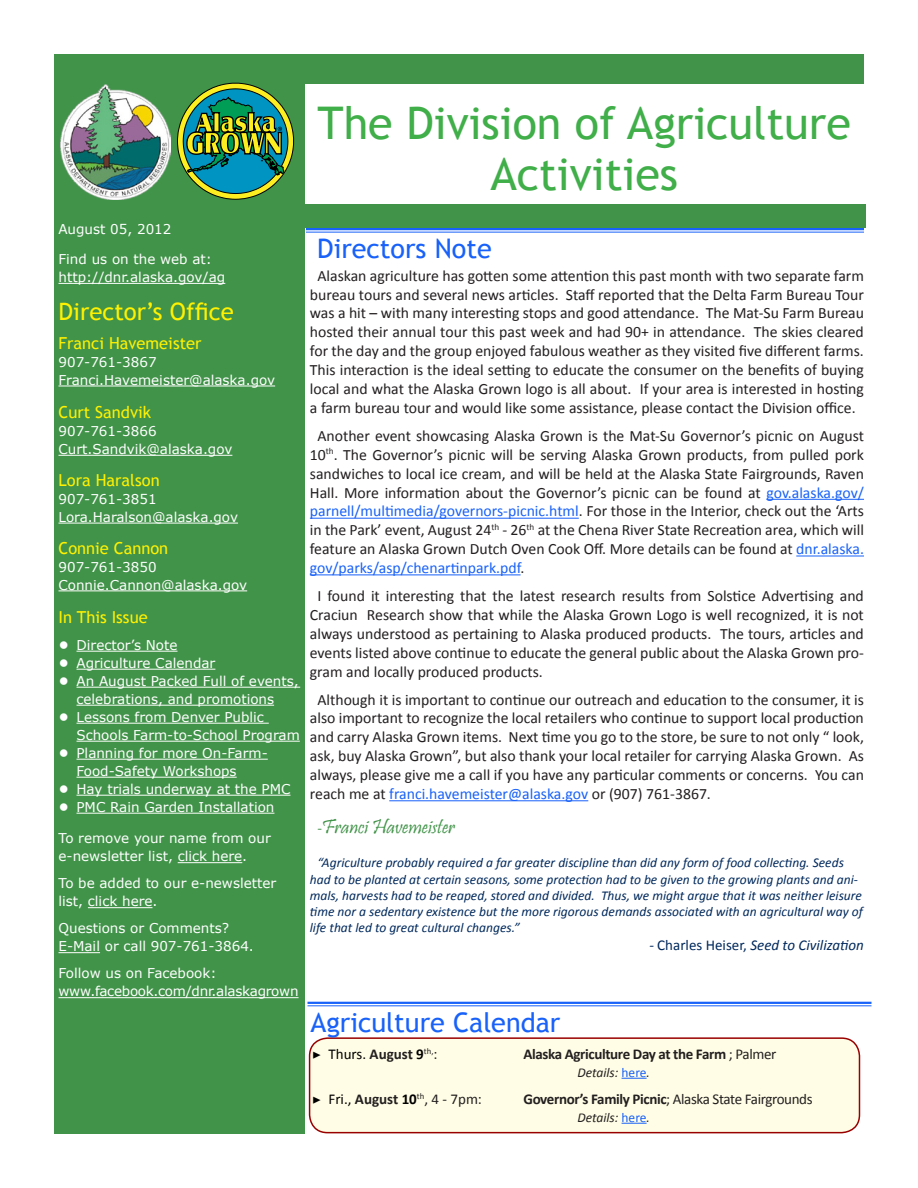
<style>
.page{position:relative;width:918px;height:1188px;background:#fff}
.page>*{position:absolute;margin:0;border:0;box-sizing:border-box;transform-origin:0 0}
.t1{font:45px/51px "Trebuchet MS";color:#40ae49;text-align:center}
.Section_Title{font:27px "Trebuchet MS";color:#1861f9}
.t2{font:24px "Trebuchet MS";color:#fff101}
.Article_with_Indent{font:21px "Pristina";color:#419349}
.Date{font:16.5px "Trebuchet MS";color:#fff101}
.Article_with_Indent-2{font:15.75px/18.9px "Calibri";color:#231f20;text-align:justify}
.t3{font:15px "Calibri";letter-spacing:-.025em;color:#231f20}
.t4{font:700 15px "Calibri";letter-spacing:-.025em;color:#231f20}
.Article_with_Indent-3{font:italic 15px "Calibri";color:#00295c}
.t5{font:15px "Calibri";color:#000}
.Date-2{font:13.5px/18px "Verdana";color:#fff}
.Article_with_Indent-4{font:italic 13.5px/16.2px "Calibri";color:#00295c}
.Date-3{font:13.5px "Verdana";letter-spacing:-.02em;color:#fff}
.t6{font:italic 13.5px "Calibri";color:#231f20}
.s1{font-weight:700;font-size:15px}
.s2{color:#1861f9}
.s3{font-family:"Calibri";font-size:15px}
.s4{font-style:normal}
.s5{font-family:"Minion Pro"}
.s6{font-weight:700;color:#231f20}
.s7{font-weight:700}
.s8{color:#231f20}
.s9{font-weight:400}
.s10{font-style:normal;color:#1861f9}
.s11{font-family:"Minion Pro";color:#000}
.s12{color:#000}
.s13{font-weight:700;color:#000}
</style>
<div class="page">
<div style="left:54px;top:54px;width:251px;height:190px;background:#419349"></div>
<div style="left:305px;top:54px;width:559px;height:29px;background:#419349"></div>
<div style="left:285px;top:204px;width:581px;height:23px;background:#419349"></div>
<svg style="left:177px;top:83px;width:117px;height:117px"></svg>
<img style="left:61px;top:84px;width:110px;height:116px">
<div style="left:54px;top:235px;width:251px;height:899px;background:#419349"></div>
<hr style="left:58px;top:283px;width:167px;height:1px;background:#fff">
<hr style="left:58px;top:386px;width:217px;height:1px;background:#fff">
<hr style="left:58px;top:455px;width:174px;height:1px;background:#fff">
<hr style="left:58px;top:523px;width:180px;height:1px;background:#fff">
<hr style="left:58px;top:591px;width:189px;height:1px;background:#fff">
<hr style="left:76px;top:651px;width:102px;height:1px;background:#fff">
<hr style="left:76px;top:669px;width:139px;height:1px;background:#fff">
<hr style="left:76px;top:687px;width:224px;height:1px;background:#fff">
<hr style="left:76px;top:705px;width:198px;height:1px;background:#fff">
<hr style="left:76px;top:723px;width:193px;height:1px;background:#fff">
<hr style="left:76px;top:741px;width:224px;height:1px;background:#fff">
<hr style="left:76px;top:759px;width:192px;height:1px;background:#fff">
<hr style="left:76px;top:777px;width:161px;height:1px;background:#fff">
<hr style="left:76px;top:795px;width:214px;height:1px;background:#fff">
<hr style="left:76px;top:813px;width:198px;height:1px;background:#fff">
<hr style="left:178px;top:862px;width:64px;height:1px;background:#fff">
<hr style="left:88px;top:907px;width:65px;height:1px;background:#fff">
<hr style="left:58px;top:952px;width:42px;height:1px;background:#fff">
<hr style="left:58px;top:997px;width:241px;height:1px;background:#fff">
<hr style="left:306px;top:228px;width:558px;height:2px;background:#1861f9">
<hr style="left:306px;top:232px;width:558px;height:1px;background:#1861f9">
<hr style="left:766px;top:499px;width:98px;height:1px;background:#1861f9">
<hr style="left:310px;top:518px;width:269px;height:1px;background:#1861f9">
<hr style="left:796px;top:556px;width:68px;height:1px;background:#1861f9">
<hr style="left:310px;top:575px;width:211px;height:1px;background:#1861f9">
<hr style="left:389px;top:800px;width:199px;height:1px;background:#1861f9">
<div style="left:310px;top:1038px;width:549px;height:95px;background:#fffde5;border-radius:18px"></div>
<div style="left:309px;top:1037px;width:551px;height:96px;border:2px solid #900;border-radius:18px"></div>
<hr style="left:308px;top:1002px;width:563px;height:2px;background:#1861f9">
<hr style="left:308px;top:1005px;width:563px;height:1px;background:#1861f9">
<svg style="left:622px;top:1078px;width:25px;height:1px"></svg>
<svg style="left:622px;top:1123px;width:25px;height:1px"></svg>
<h1 class="t1" style="left:318px;top:98px;width:535px">The Division of Agriculture<br>Activities</h1>
<p class="Date-2" style="left:58px;top:220px;width:114px">August 05, 2012</p>
<p class="Date-2" style="left:58px;top:250px;width:155px">Find us on the web at:</p>
<p class="Date-2" style="left:58px;top:268px;width:168px">http://dnr.alaska.gov/ag</p>
<p class="t2" style="left:58px;top:297px;width:177px">Director’s Office</p>
<p class="Date" style="left:58px;top:333px;width:145px">Franci Havemeister</p>
<p class="Date-2" style="left:58px;top:353px;width:100px">907-761-3867</p>
<p class="Date-2" style="left:58px;top:371px;width:218px">Franci.Havemeister@alaska.gov</p>
<p class="Date" style="left:58px;top:403px;width:94px">Curt Sandvik</p>
<p class="Date-2" style="left:58px;top:422px;width:175px">907-761-3866<br>Curt.Sandvik@alaska.gov</p>
<p class="Date" style="left:58px;top:470px;width:103px">Lora Haralson</p>
<p class="Date-2" style="left:58px;top:490px;width:181px">907-761-3851<br>Lora.Haralson@alaska.gov</p>
<p class="Date" style="left:58px;top:538px;width:111px">Connie Cannon</p>
<p class="Date-2" style="left:58px;top:558px;width:190px">907-761-3850<br>Connie.Cannon@alaska.gov</p>
<p class="Date" style="left:58px;top:607px;width:91px">In This Issue</p>
<p class="Date-2" style="left:58px;top:636px;width:121px"><span class="s1">•</span> Director’s Note</p>
<p class="Date-2" style="left:58px;top:654px;width:158px"><span class="s1">•</span> Agriculture Calendar</p>
<p class="Date-2" style="left:58px;top:672px;width:242px;text-align:center"><span class="s1">•</span> An August Packed Full of events, celebrations, and promotions</p>
<p class="Date-2" style="left:76px;top:708px;width:225px;text-indent:-18px"><span class="s1">•</span> Lessons from Denver Public<br>Schools Farm-to-School Program</p>
<p class="Date-2" style="left:76px;top:744px;width:193px;text-indent:-18px"><span class="s1">•</span> Planning for more On-Farm-<br>Food-Safety Workshops</p>
<p class="Date-2" style="left:58px;top:780px;width:234px"><span class="s1">•</span> Hay trials underway at the PMC</p>
<p class="Date-2" style="left:58px;top:798px;width:217px"><span class="s1">•</span> PMC Rain Garden Installation</p>
<p class="Date-2" style="left:58px;top:829px;width:214px">To remove your name from our e-newsletter list, click here.</p>
<p class="Date-2" style="left:58px;top:874px;width:219px">To be added to our e-newsletter list, click here.</p>
<p class="Date-2" style="left:58px;top:919px;width:172px">Questions or Comments?</p>
<p class="Date-2" style="left:58px;top:937px;width:197px">E-Mail or call 907-761-3864.</p>
<p class="Date-2" style="left:58px;top:964px;width:160px">Follow us on Facebook:</p>
<p class="Date-3" style="left:58px;top:982px;width:242px">www.facebook.com/dnr.alaskagrown</p>
<p class="Section_Title" style="left:317px;top:233px;width:176px">Directors Note</p>
<p class="Article_with_Indent-2" style="left:310px;top:266px;width:556px;text-align:center">Alaskan agriculture has gotten some attention this past month with two separate farm bureau tours and several news articles. Staff reported that the Delta Farm Bureau Tour was a hit – with many interesting stops and good attendance. The Mat-Su Farm Bureau hosted their annual tour this past week and had 90+ in attendance. The skies cleared for the day and the group enjoyed fabulous weather as they visited five different farms.<br>This interaction is the ideal setting to educate the consumer on the benefits of buying local and what the Alaska Grown logo is all about. If your area is interested in hosting a farm bureau tour and would like some assistance, please contact the Division office.</p>
<p class="Article_with_Indent-2" style="left:310px;top:426px;width:556px;text-indent:8px">Another event showcasing Alaska Grown is the Mat-Su Governor’s picnic on August 10<sup>th</sup>. The Governor’s picnic will be serving Alaska Grown products, from pulled pork sandwiches to local ice cream, and will be held at the Alaska State Fairgrounds, Raven Hall. More information about the Governor’s picnic can be found at <span class="s2">gov.alaska.gov/ parnell/multimedia/governors-picnic.html</span>. For those in the Interior, check out the ‘Arts in the Park’ event, August 24<sup>th</sup> - 26<sup>th</sup> at the Chena River State Recreation area, which will feature an Alaska Grown Dutch Oven Cook Off. More details can be found at <span class="s2">dnr.alaska. gov/parks/asp/chenartinpark.pdf</span>.</p>
<p class="Article_with_Indent-2" style="left:310px;top:586px;width:556px;text-indent:8px">I found it interesting that the latest research results from Solstice Advertising and Craciun Research show that while the Alaska Grown Logo is well recognized, it is not always understood as pertaining to Alaska produced products. The tours, articles and events listed above continue to educate the general public about the Alaska Grown pro&shy;gram and locally produced products.</p>
<p class="Article_with_Indent-2" style="left:310px;top:690px;width:556px;text-indent:8px">Although it is important to continue our outreach and education to the consumer, it is also important to recognize the local retailers who continue to support local production and carry Alaska Grown items. Next time you go to the store, be sure to not only “ look, ask, buy Alaska Grown”, but also thank your local retailer for carrying Alaska Grown. As always, please give me a call if you have any particular comments or concerns. You can reach me at <span class="s2">franci.havemeister@alaska.gov</span> or (907) 761-3867.</p>
<p class="Article_with_Indent" style="left:317px;top:815px;width:139px"><span class="s3">-</span>Franci Havemeister</p>
<p class="Article_with_Indent-4" style="left:310px;top:854px;width:555px;text-indent:8px">“Agriculture probably required a far greater discipline than did any form of food collecting. Seeds had to be planted at certain seasons, some protection had to be given to the growing plants and ani&shy;mals, harvests had to be reaped, stored and divided. Thus, we might argue that it was neither leisure time nor a sedentary existence but the more rigorous demands associated with an agricultural way of life that led to great cultural changes.”</p>
<p class="Article_with_Indent-3" style="left:649px;top:935px;width:216px">- <span class="s4">Charles Heiser,</span> Seed to Civilization</p>
<p class="Section_Title" style="left:310px;top:1006px;width:251px">Agriculture Calendar</p>
<p class="t5" style="left:312px;top:1044px;width:127px"><span class="s5">▶</span> Thurs. <span class="s6">August</span> <span class="s7">9</span><sup>th,</sup><span class="s8">:</span></p>
<p class="t4" style="left:524px;top:1044px;width:254px">Alaska Agriculture Day at the Farm <span class="s9">; Palmer</span></p>
<p class="t6" style="left:578px;top:1063px;width:74px">Details: <span class="s10">here</span>.</p>
<p class="t3" style="left:312px;top:1089px;width:172px"><span class="s11">▶</span> <span class="s12">Fri.,</span> <span class="s7">August</span> <span class="s13">10</span><sup>th</sup>, 4 - 7pm:</p>
<p class="t3" style="left:524px;top:1089px;width:291px"><span class="s7">Governor’s Family Picnic</span>; Alaska State Fairgrounds</p>
<p class="t6" style="left:578px;top:1108px;width:74px">Details: <span class="s10">here</span>.</p>
</div>
